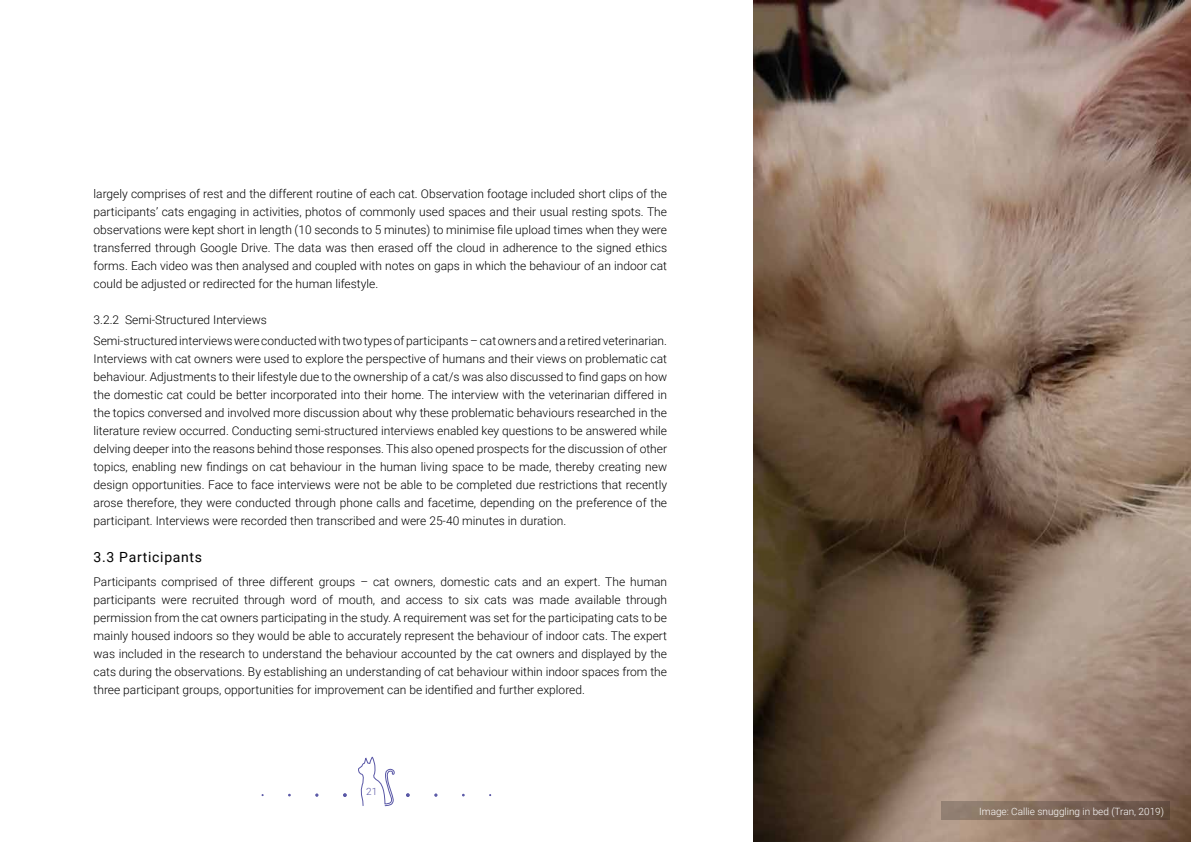
<style>
.page{position:relative;width:1191px;height:842px;background:#fff}
.page>*{position:absolute;margin:0;border:0;box-sizing:border-box;transform-origin:0 0}
.t1{font:14px "Roboto";letter-spacing:.05em;color:#000}
.t2{font:300 12px/18px "Roboto";color:#000;text-align:justify}
.t3{font:300 10px "Roboto";color:#fff}
.t4{font:300 10px "Roboto";color:#5957a6}
</style>
<div class="page">
<svg style="left:358px;top:756px;width:37px;height:51px"></svg>
<svg style="left:406px;top:793px;width:4px;height:4px"></svg>
<svg style="left:343px;top:793px;width:4px;height:4px"></svg>
<img style="left:753px;top:0;width:438px;height:842px">
<div style="left:941px;top:801px;width:228px;height:19px;background:linear-gradient(to right,#978473,#624a3f)"></div>
<p class="t2" style="left:94px;top:185px;width:575px">largely comprises of rest and the different routine of each cat. Observation footage included short clips of the participants’ cats engaging in activities, photos of commonly used spaces and their usual resting spots. The observations were kept short in length (10 seconds to 5 minutes) to minimise file upload times when they were transferred through Google Drive. The data was then erased off the cloud in adherence to the signed ethics forms. Each video was then analysed and coupled with notes on gaps in which the behaviour of an indoor cat could be adjusted or redirected for the human lifestyle.</p>
<p class="t2" style="left:94px;top:308px;width:575px;line-height:21.3px">3.2.2 Semi-Structured Interviews<br>Semi-structured interviews were conducted with two types of participants – cat owners and a retired veterinarian.</p>
<p class="t2" style="left:94px;top:349px;width:575px">Interviews with cat owners were used to explore the perspective of humans and their views on problematic cat behaviour. Adjustments to their lifestyle due to the ownership of a cat/s was also discussed to find gaps on how the domestic cat could be better incorporated into their home. The interview with the veterinarian differed in the topics conversed and involved more discussion about why these problematic behaviours researched in the literature review occurred. Conducting semi-structured interviews enabled key questions to be answered while delving deeper into the reasons behind those responses. This also opened prospects for the discussion of other topics, enabling new findings on cat behaviour in the human living space to be made, thereby creating new design opportunities. Face to face interviews were not be able to be completed due restrictions that recently arose therefore, they were conducted through phone calls and facetime, depending on the preference of the participant. Interviews were recorded then transcribed and were 25-40 minutes in duration.</p>
<p class="t1" style="left:94px;top:547px;width:110px">3.3 Participants</p>
<p class="t2" style="left:94px;top:572px;width:575px">Participants comprised of three different groups – cat owners, domestic cats and an expert. The human participants were recruited through word of mouth, and access to six cats was made available through permission from the cat owners participating in the study. A requirement was set for the participating cats to be mainly housed indoors so they would be able to accurately represent the behaviour of indoor cats. The expert was included in the research to understand the behaviour accounted by the cat owners and displayed by the cats during the observations. By establishing an understanding of cat behaviour within indoor spaces from the three participant groups, opportunities for improvement can be identified and further explored.</p>
<p class="t4" style="left:366px;top:784px;width:13px">21</p>
<p class="t3" style="left:979px;top:804px;width:186px">Image: Callie snuggling in bed (Tran, 2019)</p>
</div>
